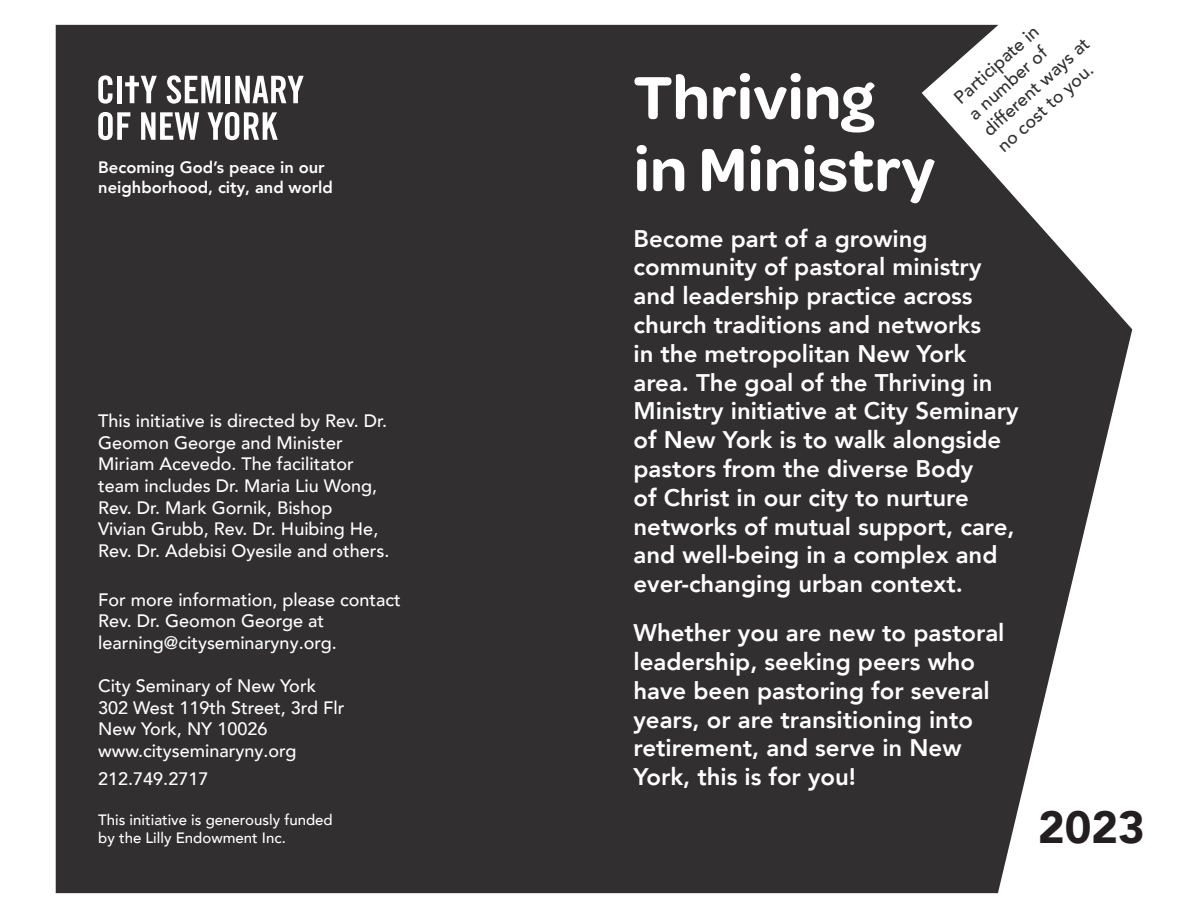
<style>
.page{position:relative;width:1188px;height:918px;background:#fff}
.page>*{position:absolute;margin:0;border:0;box-sizing:border-box;transform-origin:0 0}
.t1{font:600 64.5px "Omnes";color:#fff}
.t2{font:900 45px "Avenir LT Com";color:#231f20}
.t3{font:800 24px/28.8px "Avenir LT Com";color:#fff}
.t4{font:500 18px/21.6px "Avenir LT Com";color:#fff}
.t5{font:500 18px/21.6px "Avenir LT Com";color:#312f30}
.t6{font:800 16.5px/19.8px "Avenir LT Com";color:#fff}
.t7{font:500 15px "Avenir LT Com";color:#fff}
</style>
<div class="page">
<div style="left:56px;top:25px;width:538px;height:868px;background:#312f30"></div>
<svg style="left:594px;top:25px;width:538px;height:868px;fill:#312f30"></svg>
<svg style="left:98px;top:112px;width:32px;height:28px"></svg>
<svg style="left:141px;top:112px;width:58px;height:28px"></svg>
<svg style="left:207px;top:112px;width:71px;height:28px"></svg>
<svg style="left:98px;top:75px;width:15px;height:29px"></svg>
<div style="left:117px;top:76px;width:5px;height:27px;background:#fff"></div>
<svg style="left:125px;top:76px;width:32px;height:27px"></svg>
<svg style="left:167px;top:75px;width:53px;height:29px"></svg>
<div style="left:225px;top:76px;width:5px;height:27px;background:#fff"></div>
<svg style="left:235px;top:76px;width:69px;height:27px"></svg>
<p class="t6" style="left:98px;top:158px;width:236px">Becoming God’s peace in our neighborhood, city, and world</p>
<p class="t4" style="left:98px;top:411px;width:291px">This initiative is directed by Rev. Dr.<br>Geomon George and Minister</p>
<p class="t4" style="left:98px;top:454px;width:257px">Miriam Acevedo. The facilitator</p>
<p class="t4" style="left:98px;top:475px;width:280px">team includes Dr. Maria Liu Wong,</p>
<p class="t4" style="left:98px;top:497px;width:236px">Rev. Dr. Mark Gornik, Bishop</p>
<p class="t4" style="left:98px;top:519px;width:282px">Vivian Grubb, Rev. Dr. Huibing He,</p>
<p class="t4" style="left:98px;top:540px;width:293px">Rev. Dr. Adebisi Oyesile and others.</p>
<p class="t4" style="left:98px;top:589px;width:304px">For more information, please contact<br>Rev. Dr. Geomon George at</p>
<p class="t4" style="left:98px;top:632px;width:240px">learning@cityseminaryny.org.</p>
<p class="t4" style="left:98px;top:676px;width:219px">City Seminary of New York</p>
<p class="t4" style="left:98px;top:697px;width:248px">302 West 119th Street, 3rd Flr</p>
<p class="t4" style="left:98px;top:719px;width:171px">New York, NY 10026</p>
<p class="t4" style="left:98px;top:740px;width:200px">www.cityseminaryny.org</p>
<p class="t4" style="left:98px;top:769px;width:112px">212.749.2717</p>
<p class="t7" style="left:98px;top:811px;width:236px">This initiative is generously funded</p>
<p class="t7" style="left:98px;top:829px;width:189px">by the Lilly Endowment Inc.</p>
<p class="t5" style="left:950px;top:92px;width:138px;rotate:-42deg">Participate in<br>a number of different ways at no cost to you.</p>
<p class="t1" style="left:633px;top:61px;width:242px">Thriving</p>
<p class="t1" style="left:633px;top:133px;width:303px">in Ministry</p>
<p class="t3" style="left:633px;top:224px;width:387px">Become part of a growing community of pastoral ministry and leadership practice across church traditions and networks<br>in the metropolitan New York area. The goal of the Thriving in<br>Ministry initiative at City Seminary of New York is to walk alongside pastors from the diverse Body<br>of Christ in our city to nurture networks of mutual support, care, and well-being in a complex and ever-changing urban context.</p>
<p class="t3" style="left:633px;top:619px;width:373px">Whether you are new to pastoral leadership, seeking peers who have been pastoring for several years, or are transitioning into retirement, and serve in New<br>York, this is for you!</p>
<p class="t2" style="left:1038px;top:800px;width:108px">2023</p>
</div>
